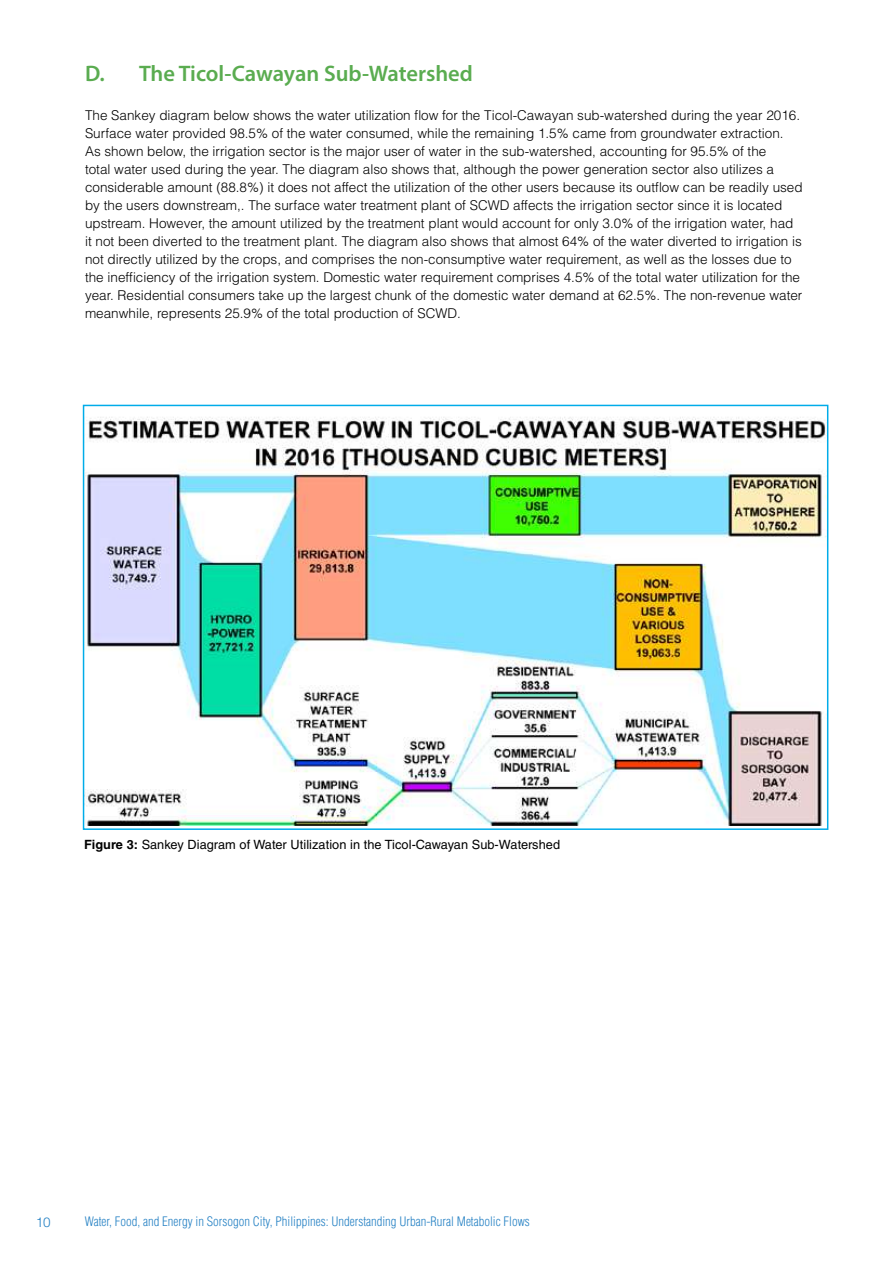
<style>
.page{position:relative;width:893px;height:1263px;background:#fff}
.page>*{position:absolute;margin:0;border:0;box-sizing:border-box;transform-origin:0 0}
.t1{font:600 22.5px "Myriad Pro";letter-spacing:-.005em;color:#5aac50}
.t2{font:300 13.5px/18px "Helvetica LT Std";color:#000}
.t3{font:300 13.5px "Helvetica LT Std";color:#2581c4}
.t4{font:300 condensed 12.75px "Helvetica LT Std";color:#2581c4}
.t5{font:12.75px "Helvetica LT Std";letter-spacing:.005em;color:#000}
.s1{font-weight:700}
</style>
<div class="page">
<img style="left:86px;top:417px;width:739px;height:409px">
<div style="left:83px;top:405px;width:745px;height:425px;border:2px solid #00ace9"></div>
<h1 class="t1" style="left:85px;top:59px;width:389px">D. The Ticol-Cawayan Sub-Watershed</h1>
<p class="t2" style="left:85px;top:106px;width:719px">The Sankey diagram below shows the water utilization flow for the Ticol-Cawayan sub-watershed during the year 2016.<br>Surface water provided 98.5% of the water consumed, while the remaining 1.5% came from groundwater extraction.<br>As shown below, the irrigation sector is the major user of water in the sub-watershed, accounting for 95.5% of the<br>total water used during the year. The diagram also shows that, although the power generation sector also utilizes a considerable amount (88.8%) it does not affect the utilization of the other users because its outflow can be readily used by the users downstream,. The surface water treatment plant of SCWD affects the irrigation sector since it is located upstream. However, the amount utilized by the treatment plant would account for only 3.0% of the irrigation water, had it not been diverted to the treatment plant. The diagram also shows that almost 64% of the water diverted to irrigation is not directly utilized by the crops, and comprises the non-consumptive water requirement, as well as the losses due to the inefficiency of the irrigation system. Domestic water requirement comprises 4.5% of the total water utilization for the year. Residential consumers take up the largest chunk of the domestic water demand at 62.5%. The non-revenue water meanwhile, represents 25.9% of the total production of SCWD.</p>
<p class="t5" style="left:84px;top:837px;width:477px"><span class="s1">Figure 3:</span> Sankey Diagram of Water Utilization in the Ticol-Cawayan Sub-Watershed</p>
<p class="t3" style="left:36px;top:1214px;width:17px">10</p>
<p class="t4" style="left:85px;top:1214px;width:446px">Water, Food, and Energy in Sorsogon City, Philippines: Understanding Urban-Rural Metabolic Flows</p>
</div>
